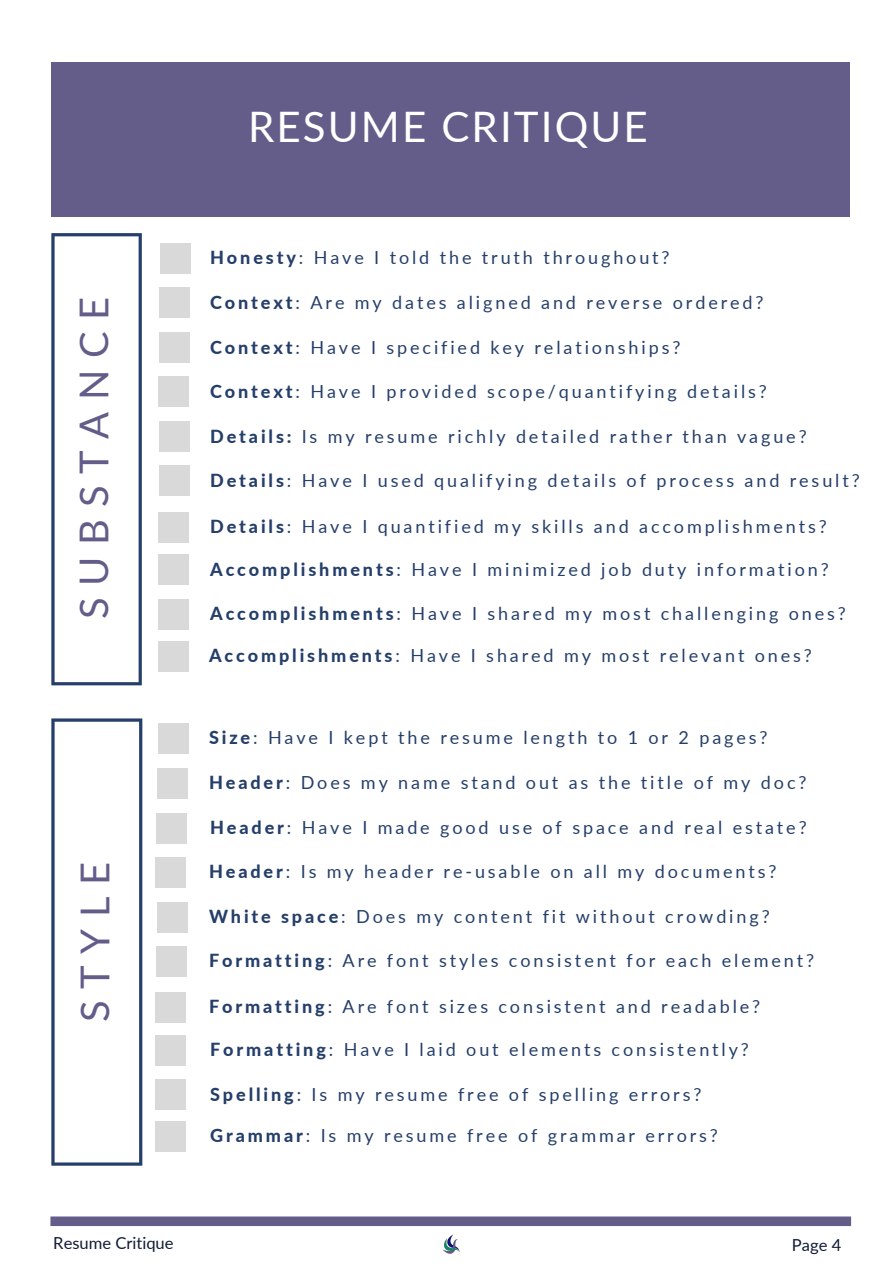
<style>
.page{position:relative;width:894px;height:1264px;background:#fff}
.page>*{position:absolute;margin:0;border:0;box-sizing:border-box;transform-origin:0 0}
.t1{font:42px "Lato";letter-spacing:.05em;color:#fff}
.t2{font:39.9px "Lato";letter-spacing:.29em;color:#645c89}
.t3{font:18px "Lato";letter-spacing:.16em;color:#253f6a}
.t4{font:16.5px "Lato";color:#121c35}
.s1{font-weight:800}
</style>
<div class="page">
<div style="left:51px;top:62px;width:798px;height:155px;background:#645c89"></div>
<svg style="left:51px;top:233px;width:91px;height:452px"></svg>
<svg style="left:51px;top:718px;width:91px;height:447px"></svg>
<div style="left:159px;top:332px;width:30px;height:31px;background:#d9d9d9"></div>
<div style="left:158px;top:377px;width:30px;height:30px;background:#d9d9d9"></div>
<div style="left:160px;top:422px;width:30px;height:30px;background:#d9d9d9"></div>
<svg style="left:50px;top:1216px;width:800px;height:9px"></svg>
<img style="left:427px;top:1220px;width:48px;height:34px">
<div style="left:160px;top:243px;width:30px;height:30px;background:#d9d9d9"></div>
<div style="left:159px;top:465px;width:30px;height:31px;background:#d9d9d9"></div>
<div style="left:160px;top:287px;width:30px;height:31px;background:#d9d9d9"></div>
<div style="left:158px;top:512px;width:30px;height:30px;background:#d9d9d9"></div>
<div style="left:158px;top:554px;width:30px;height:31px;background:#d9d9d9"></div>
<div style="left:158px;top:599px;width:30px;height:30px;background:#d9d9d9"></div>
<div style="left:158px;top:641px;width:30px;height:30px;background:#d9d9d9"></div>
<div style="left:157px;top:813px;width:30px;height:30px;background:#d9d9d9"></div>
<div style="left:156px;top:857px;width:30px;height:30px;background:#d9d9d9"></div>
<div style="left:157px;top:902px;width:31px;height:30px;background:#d9d9d9"></div>
<div style="left:158px;top:723px;width:30px;height:30px;background:#d9d9d9"></div>
<div style="left:157px;top:946px;width:30px;height:30px;background:#d9d9d9"></div>
<div style="left:157px;top:767px;width:31px;height:31px;background:#d9d9d9"></div>
<div style="left:156px;top:992px;width:30px;height:30px;background:#d9d9d9"></div>
<div style="left:156px;top:1035px;width:30px;height:30px;background:#d9d9d9"></div>
<div style="left:156px;top:1079px;width:30px;height:31px;background:#d9d9d9"></div>
<div style="left:155px;top:1121px;width:31px;height:30px;background:#d9d9d9"></div>
<h1 class="t1" style="left:248px;top:100px;width:401px">RESUME CRITIQUE</h1>
<h2 class="t2" style="left:69px;top:619px;width:323px;rotate:-90deg">SUBSTANCE</h2>
<h2 class="t2" style="left:70px;top:1022px;width:161px;rotate:-90deg">STYLE</h2>
<p class="t3" style="left:210px;top:246px;width:461px"><span class="s1">Honesty</span>: Have I told the truth throughout?</p>
<p class="t3" style="left:210px;top:291px;width:554px"><span class="s1">Context</span>: Are my dates aligned and reverse ordered?</p>
<p class="t3" style="left:210px;top:336px;width:471px"><span class="s1">Context</span>: Have I specified key relationships?</p>
<p class="t3" style="left:210px;top:380px;width:558px"><span class="s1">Context</span>: Have I provided scope/quantifying details?</p>
<p class="t3" style="left:210px;top:425px;width:598px"><span class="s1">Details:</span> Is my resume richly detailed rather than vague?</p>
<p class="t3" style="left:210px;top:469px;width:651px"><span class="s1">Details</span>: Have I used qualifying details of process and result?</p>
<p class="t3" style="left:210px;top:515px;width:618px"><span class="s1">Details</span>: Have I quantified my skills and accomplishments?</p>
<p class="t3" style="left:210px;top:558px;width:620px"><span class="s1">Accomplishments</span>: Have I minimized job duty information?</p>
<p class="t3" style="left:210px;top:602px;width:637px"><span class="s1">Accomplishments</span>: Have I shared my most challenging ones?</p>
<p class="t3" style="left:209px;top:644px;width:604px"><span class="s1">Accomplishments</span>: Have I shared my most relevant ones?</p>
<p class="t3" style="left:209px;top:726px;width:560px"><span class="s1">Size</span>: Have I kept the resume length to 1 or 2 pages?</p>
<p class="t3" style="left:209px;top:771px;width:599px"><span class="s1">Header</span>: Does my name stand out as the title of my doc?</p>
<p class="t3" style="left:210px;top:816px;width:598px"><span class="s1">Header</span>: Have I made good use of space and real estate?</p>
<p class="t3" style="left:209px;top:860px;width:568px"><span class="s1">Header</span>: Is my header re-usable on all my documents?</p>
<p class="t3" style="left:209px;top:905px;width:562px"><span class="s1">White space</span>: Does my content fit without crowding?</p>
<p class="t3" style="left:209px;top:949px;width:606px"><span class="s1">Formatting</span>: Are font styles consistent for each element?</p>
<p class="t3" style="left:209px;top:995px;width:552px"><span class="s1">Formatting</span>: Are font sizes consistent and readable?</p>
<p class="t3" style="left:210px;top:1038px;width:540px"><span class="s1">Formatting</span>: Have I laid out elements consistently?</p>
<p class="t3" style="left:210px;top:1082px;width:492px"><span class="s1">Spelling</span>: Is my resume free of spelling errors?</p>
<p class="t3" style="left:210px;top:1124px;width:509px"><span class="s1">Grammar</span>: Is my resume free of grammar errors?</p>
<p class="t4" style="left:53px;top:1232px;width:122px">Resume Critique</p>
<p class="t4" style="left:791px;top:1234px;width:51px">Page 4</p>
</div>
